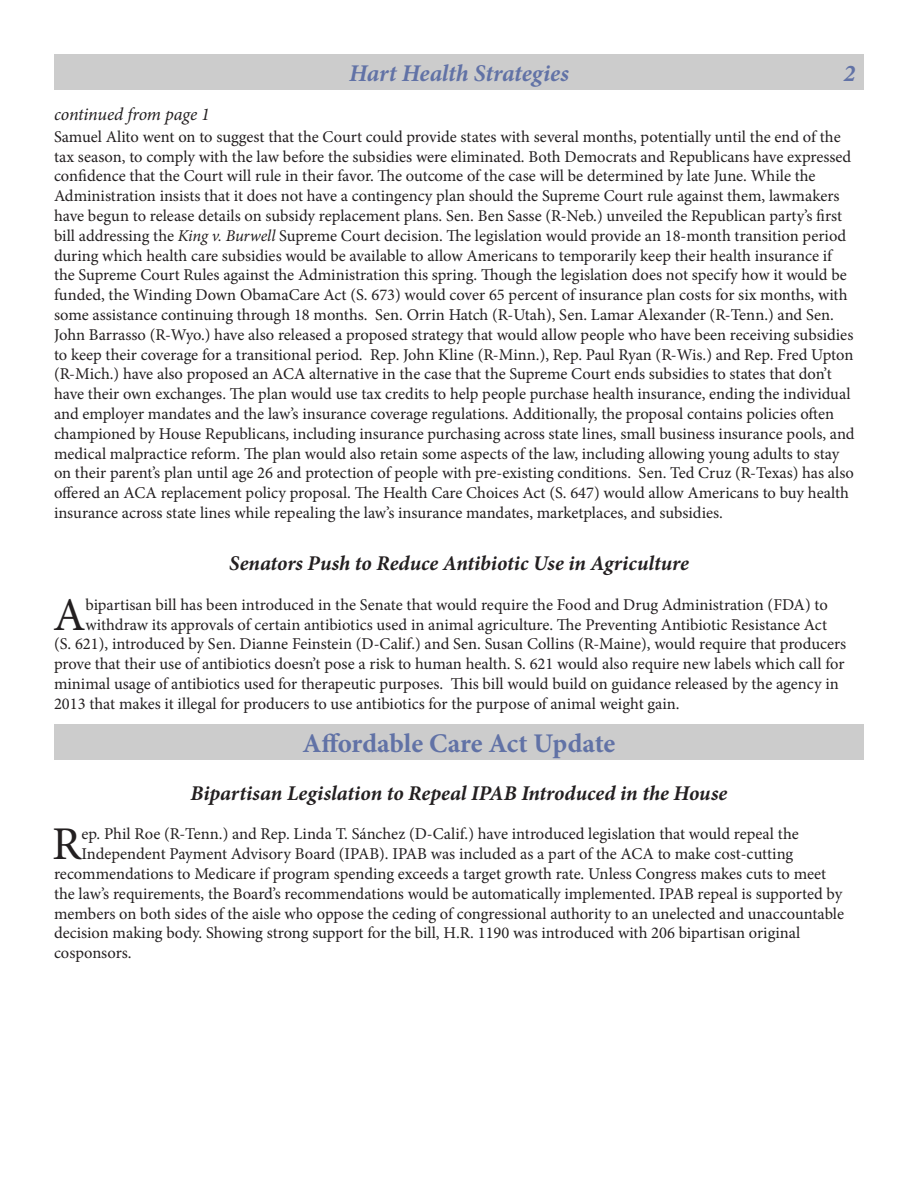
<style>
.page{position:relative;width:918px;height:1188px;background:#fff}
.page>*{position:absolute;margin:0;border:0;box-sizing:border-box;transform-origin:0 0}
.Paragraph_Style_1{font:46.95px "Minion Pro";color:#231f20}
.t1{font:700 27px "Minion Pro";letter-spacing:-.005em;color:#6172a6}
.t2{font:italic 700 24px "Minion Pro";letter-spacing:-.005em;color:#6172a6}
.t3{font:italic 700 21px "Minion Pro";color:#231f20}
.t4{font:italic 18px "Minion Pro";letter-spacing:-.01em;color:#231f20}
.Paragraph_Style_1-2{font:16.5px/19.8px "Minion Pro";color:#231f20}
.s1{font-style:italic}
</style>
<div class="page">
<div style="left:54px;top:54px;width:810px;height:36px;background:#ccc"></div>
<div style="left:54px;top:724px;width:810px;height:36px;background:#ccc"></div>
<p class="t4" style="left:54px;top:102px;width:157px">continued from page 1</p>
<p class="t2" style="left:349px;top:56px;width:221px">Hart Health Strategies</p>
<p class="t2" style="left:844px;top:56px;width:13px">2</p>
<p class="Paragraph_Style_1-2" style="left:54px;top:127px;width:802px">Samuel Alito went on to suggest that the Court could provide states with several months, potentially until the end of the tax season, to comply with the law before the subsidies were eliminated. Both Democrats and Republicans have expressed confidence that the Court will rule in their favor. The outcome of the case will be determined by late June. While the Administration insists that it does not have a contingency plan should the Supreme Court rule against them, lawmakers have begun to release details on subsidy replacement plans. Sen. Ben Sasse (R-Neb.) unveiled the Republican party’s first bill addressing the <span class="s1">King v. Burwell</span> Supreme Court decision. The legislation would provide an 18-month transition period during which health care subsidies would be available to allow Americans to temporarily keep their health insurance if the Supreme Court Rules against the Administration this spring. Though the legislation does not specify how it would be funded, the Winding Down ObamaCare Act (S. 673) would cover 65 percent of insurance plan costs for six months, with some assistance continuing through 18 months. Sen. Orrin Hatch (R-Utah), Sen. Lamar Alexander (R-Tenn.) and Sen.<br>John Barrasso (R-Wyo.) have also released a proposed strategy that would allow people who have been receiving subsidies to keep their coverage for a transitional period. Rep. John Kline (R-Minn.), Rep. Paul Ryan (R-Wis.) and Rep. Fred Upton (R-Mich.) have also proposed an ACA alternative in the case that the Supreme Court ends subsidies to states that don’t have their own exchanges. The plan would use tax credits to help people purchase health insurance, ending the individual and employer mandates and the law’s insurance coverage regulations. Additionally, the proposal contains policies often championed by House Republicans, including insurance purchasing across state lines, small business insurance pools, and medical malpractice reform. The plan would also retain some aspects of the law, including allowing young adults to stay on their parent’s plan until age 26 and protection of people with pre-existing conditions. Sen. Ted Cruz (R-Texas) has also offered an ACA replacement policy proposal. The Health Care Choices Act (S. 647) would allow Americans to buy health insurance across state lines while repealing the law’s insurance mandates, marketplaces, and subsidies.</p>
<p class="t3" style="left:229px;top:549px;width:461px">Senators Push to Reduce Antibiotic Use in Agriculture</p>
<p class="Paragraph_Style_1" style="left:53px;top:583px;width:34px">A</p>
<p class="Paragraph_Style_1-2" style="left:86px;top:595px;width:744px">bipartisan bill has been introduced in the Senate that would require the Food and Drug Administration (FDA) to</p>
<p class="Paragraph_Style_1-2" style="left:86px;top:615px;width:743px">withdraw its approvals of certain antibiotics used in animal agriculture. The Preventing Antibiotic Resistance Act</p>
<p class="Paragraph_Style_1-2" style="left:54px;top:634px;width:794px">(S. 621), introduced by Sen. Dianne Feinstein (D-Calif.) and Sen. Susan Collins (R-Maine), would require that producers</p>
<p class="Paragraph_Style_1-2" style="left:54px;top:654px;width:792px">prove that their use of antibiotics doesn’t pose a risk to human health. S. 621 would also require new labels which call for</p>
<p class="Paragraph_Style_1-2" style="left:54px;top:674px;width:786px">minimal usage of antibiotics used for therapeutic purposes. This bill would build on guidance released by the agency in</p>
<p class="Paragraph_Style_1-2" style="left:54px;top:694px;width:627px">2013 that makes it illegal for producers to use antibiotics for the purpose of animal weight gain.</p>
<p class="t1" style="left:303px;top:725px;width:314px">Affordable Care Act Update</p>
<p class="t3" style="left:191px;top:778px;width:538px">Bipartisan Legislation to Repeal IPAB Introduced in the House</p>
<p class="Paragraph_Style_1" style="left:52px;top:813px;width:31px">R</p>
<p class="Paragraph_Style_1-2" style="left:81px;top:824px;width:719px">ep. Phil Roe (R-Tenn.) and Rep. Linda T. Sánchez (D-Calif.) have introduced legislation that would repeal the</p>
<p class="Paragraph_Style_1-2" style="left:81px;top:844px;width:713px">Independent Payment Advisory Board (IPAB). IPAB was included as a part of the ACA to make cost-cutting</p>
<p class="Paragraph_Style_1-2" style="left:54px;top:864px;width:774px">recommendations to Medicare if program spending exceeds a target growth rate. Unless Congress makes cuts to meet</p>
<p class="Paragraph_Style_1-2" style="left:54px;top:884px;width:790px">the law’s requirements, the Board’s recommendations would be automatically implemented. IPAB repeal is supported by</p>
<p class="Paragraph_Style_1-2" style="left:54px;top:903px;width:792px">members on both sides of the aisle who oppose the ceding of congressional authority to an unelected and unaccountable</p>
<p class="Paragraph_Style_1-2" style="left:54px;top:923px;width:748px">decision making body. Showing strong support for the bill, H.R. 1190 was introduced with 206 bipartisan original</p>
<p class="Paragraph_Style_1-2" style="left:54px;top:943px;width:79px">cosponsors.</p>
</div>
